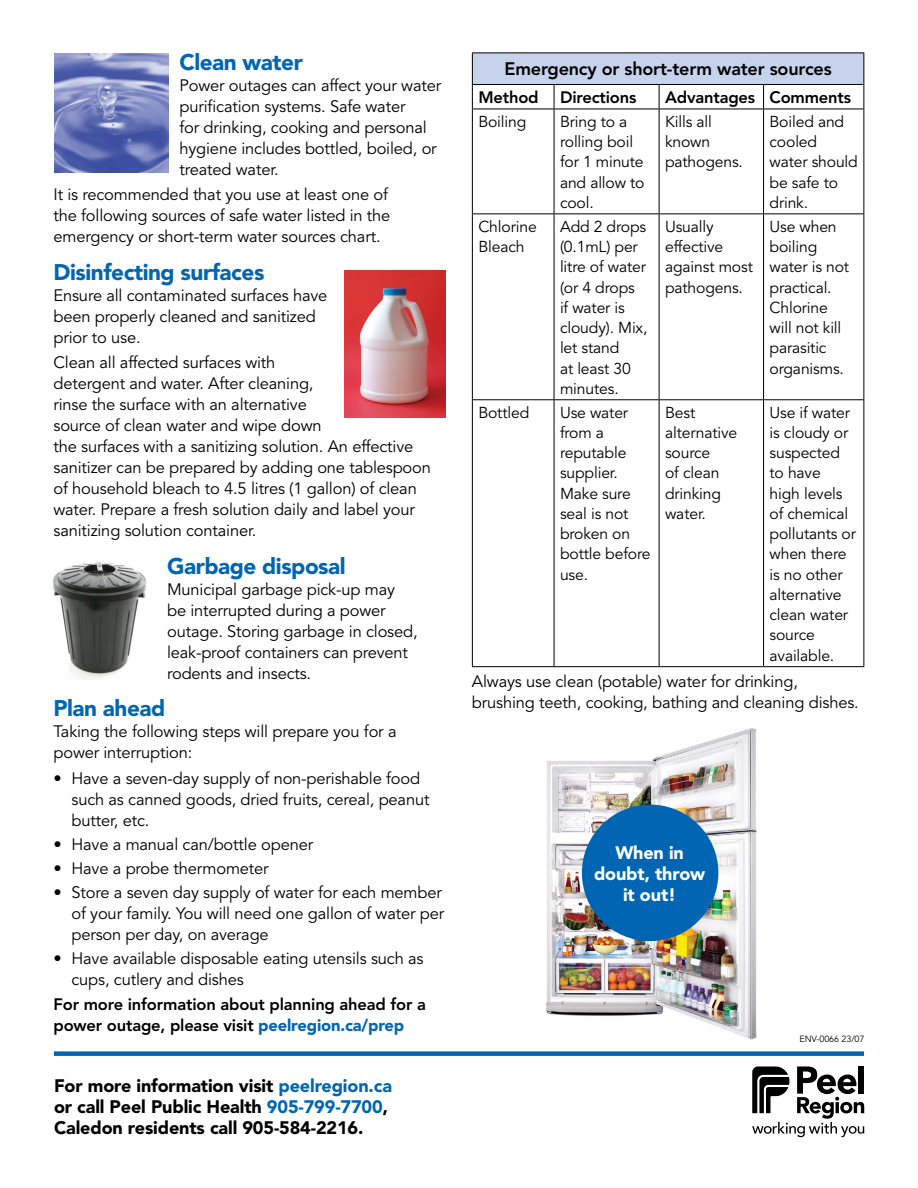
<style>
.page{position:relative;width:918px;height:1188px;background:#fff}
.page>*{position:absolute;margin:0;border:0;box-sizing:border-box;transform-origin:0 0}
.t1{font:900 22.5px "Avenir LT Std";letter-spacing:-.02em;color:#0066b3}
.t2{font:900 18px/21px "Avenir LT Std";letter-spacing:-.005em;color:#000}
.t3{font:800 18px "Avenir LT Std";letter-spacing:-.01em;color:#000}
.t4{font:900 18px/21px "Avenir LT Std";letter-spacing:-.005em;color:#fff;text-align:center}
.t5{font:16.5px/21px "Avenir LT Std";letter-spacing:-.01em;color:#000}
.t6{font:800 16.5px/21px "Avenir LT Std";letter-spacing:-.01em;color:#000}
.t7{font:15.75px/20.2px "Avenir LT Std";letter-spacing:-.01em;color:#000}
.t8{font:9px "Avenir LT Std";letter-spacing:-.01em;color:#000}
.s1{font-weight:900;color:#0066b3}
.s2{color:#0066b3}
</style>
<div class="page">
<img style="left:546px;top:728px;width:211px;height:312px">
<div style="left:582px;top:805px;width:136px;height:136px;background:#0066b3;border-radius:50%"></div>
<div style="left:472px;top:53px;width:392px;height:31px;background:#c7d2ec"></div>
<hr style="left:472px;top:52px;width:82px;height:1px;background:#000">
<hr style="left:472px;top:53px;width:1px;height:31px;background:#000">
<hr style="left:554px;top:52px;width:105px;height:1px;background:#000">
<hr style="left:659px;top:52px;width:105px;height:1px;background:#000">
<hr style="left:764px;top:52px;width:100px;height:1px;background:#000">
<hr style="left:863px;top:53px;width:1px;height:31px;background:#000">
<hr style="left:472px;top:84px;width:82px;height:1px;background:#000">
<svg style="left:472px;top:85px;width:1px;height:24px"></svg>
<hr style="left:554px;top:84px;width:105px;height:1px;background:#000">
<svg style="left:554px;top:85px;width:1px;height:24px"></svg>
<hr style="left:659px;top:84px;width:105px;height:1px;background:#000">
<svg style="left:659px;top:85px;width:1px;height:24px"></svg>
<hr style="left:764px;top:84px;width:100px;height:1px;background:#000">
<svg style="left:763px;top:85px;width:1px;height:24px"></svg>
<svg style="left:863px;top:85px;width:1px;height:24px"></svg>
<hr style="left:472px;top:109px;width:82px;height:1px;background:#000">
<hr style="left:472px;top:109px;width:1px;height:104px;background:#000">
<hr style="left:554px;top:109px;width:105px;height:1px;background:#000">
<hr style="left:554px;top:109px;width:1px;height:104px;background:#000">
<hr style="left:659px;top:109px;width:105px;height:1px;background:#000">
<hr style="left:659px;top:109px;width:1px;height:104px;background:#000">
<hr style="left:764px;top:109px;width:100px;height:1px;background:#000">
<hr style="left:763px;top:109px;width:1px;height:104px;background:#000">
<hr style="left:863px;top:109px;width:1px;height:104px;background:#000">
<hr style="left:472px;top:213px;width:82px;height:1px;background:#000">
<hr style="left:472px;top:214px;width:1px;height:185px;background:#000">
<hr style="left:554px;top:213px;width:105px;height:1px;background:#000">
<hr style="left:554px;top:214px;width:1px;height:185px;background:#000">
<hr style="left:659px;top:213px;width:105px;height:1px;background:#000">
<hr style="left:659px;top:214px;width:1px;height:185px;background:#000">
<hr style="left:764px;top:213px;width:100px;height:1px;background:#000">
<hr style="left:763px;top:214px;width:1px;height:185px;background:#000">
<hr style="left:863px;top:214px;width:1px;height:185px;background:#000">
<hr style="left:472px;top:399px;width:82px;height:1px;background:#000">
<hr style="left:472px;top:400px;width:1px;height:266px;background:#000">
<hr style="left:554px;top:399px;width:105px;height:1px;background:#000">
<hr style="left:554px;top:400px;width:1px;height:266px;background:#000">
<hr style="left:659px;top:399px;width:105px;height:1px;background:#000">
<hr style="left:659px;top:400px;width:1px;height:266px;background:#000">
<hr style="left:764px;top:399px;width:100px;height:1px;background:#000">
<hr style="left:763px;top:400px;width:1px;height:266px;background:#000">
<hr style="left:863px;top:400px;width:1px;height:266px;background:#000">
<hr style="left:472px;top:666px;width:82px;height:1px;background:#000">
<hr style="left:554px;top:666px;width:105px;height:1px;background:#000">
<hr style="left:659px;top:666px;width:105px;height:1px;background:#000">
<hr style="left:764px;top:666px;width:100px;height:1px;background:#000">
<svg style="left:752px;top:1066px;width:112px;height:71px"></svg>
<div style="left:54px;top:1051px;width:810px;height:5px;background:#0066b3"></div>
<img style="left:54px;top:53px;width:115px;height:119px">
<img style="left:52px;top:562px;width:95px;height:117px">
<img style="left:345px;top:270px;width:101px;height:148px">
<h1 class="t1" style="left:179px;top:48px;width:125px">Clean water</h1>
<p class="t5" style="left:179px;top:75px;width:263px">Power outages can affect your water purification systems. Safe water<br>for drinking, cooking and personal hygiene includes bottled, boiled, or treated water.</p>
<p class="t5" style="left:53px;top:184px;width:338px">It is recommended that you use at least one of the following sources of safe water listed in the emergency or short-term water sources chart.</p>
<h1 class="t1" style="left:53px;top:258px;width:213px">Disinfecting surfaces</h1>
<p class="t5" style="left:53px;top:285px;width:275px">Ensure all contaminated surfaces have been properly cleaned and sanitized prior to use.</p>
<p class="t5" style="left:53px;top:352px;width:379px">Clean all affected surfaces with<br>detergent and water. After cleaning,<br>rinse the surface with an alternative<br>source of clean water and wipe down<br>the surfaces with a sanitizing solution. An effective sanitizer can be prepared by adding one tablespoon of household bleach to 4.5 litres (1 gallon) of clean water. Prepare a fresh solution daily and label your sanitizing solution container.</p>
<h1 class="t1" style="left:167px;top:552px;width:180px">Garbage disposal</h1>
<p class="t5" style="left:167px;top:579px;width:252px">Municipal garbage pick-up may be interrupted during a power outage. Storing garbage in closed, leak-proof containers can prevent rodents and insects.</p>
<h1 class="t1" style="left:53px;top:695px;width:113px">Plan ahead</h1>
<p class="t5" style="left:53px;top:721px;width:345px">Taking the following steps will prepare you for a power interruption:</p>
<p class="t5" style="left:71px;top:768px;width:360px;text-indent:-18px">• Have a seven-day supply of non-perishable food such as canned goods, dried fruits, cereal, peanut butter, etc.</p>
<p class="t5" style="left:53px;top:834px;width:261px">• Have a manual can/bottle opener</p>
<p class="t5" style="left:53px;top:858px;width:217px">• Have a probe thermometer</p>
<p class="t5" style="left:71px;top:882px;width:374px;text-indent:-18px">• Store a seven day supply of water for each member of your family. You will need one gallon of water per person per day, on average</p>
<p class="t5" style="left:71px;top:948px;width:354px;text-indent:-18px">• Have available disposable eating utensils such as cups, cutlery and dishes</p>
<p class="t6" style="left:53px;top:994px;width:374px">For more information about planning ahead for a power outage, please visit <span class="s1">peelregion.ca/prep</span></p>
<p class="t2" style="left:54px;top:1075px;width:340px">For more information visit <span class="s2">peelregion.ca </span>or call Peel Public Health <span class="s2">905-799-7700</span>,<br>Caledon residents call 905-584-2216.</p>
<p class="t3" style="left:505px;top:59px;width:329px">Emergency or short-term water sources</p>
<p class="t6" style="left:478px;top:87px;width:62px">Method</p>
<p class="t6" style="left:560px;top:87px;width:78px">Directions</p>
<p class="t6" style="left:665px;top:87px;width:188px">Advantages Comments</p>
<p class="t7" style="left:478px;top:112px;width:50px">Boiling</p>
<p class="t7" style="left:560px;top:112px;width:86px">Bring to a rolling boil for 1 minute and allow to cool.</p>
<p class="t7" style="left:665px;top:112px;width:79px">Kills all known pathogens.</p>
<p class="t7" style="left:770px;top:112px;width:90px">Boiled and cooled water should be safe to drink.</p>
<p class="t7" style="left:478px;top:217px;width:60px">Chlorine<br>Bleach</p>
<p class="t7" style="left:560px;top:217px;width:89px">Add 2 drops (0.1mL) per litre of water (or 4 drops<br>if water is cloudy). Mix, let stand<br>at least 30 minutes.</p>
<p class="t7" style="left:665px;top:217px;width:89px">Usually effective against most pathogens.</p>
<p class="t7" style="left:770px;top:217px;width:81px">Use when boiling water is not practical.<br>Chlorine will not kill parasitic organisms.</p>
<p class="t7" style="left:478px;top:403px;width:52px">Bottled</p>
<p class="t7" style="left:560px;top:403px;width:92px">Use water from a reputable supplier.<br>Make sure seal is not broken on bottle before use.</p>
<p class="t7" style="left:665px;top:403px;width:74px">Best alternative source<br>of clean drinking water.</p>
<p class="t7" style="left:770px;top:403px;width:88px">Use if water is cloudy or suspected to have<br>high levels of chemical pollutants or when there is no other alternative clean water source available.</p>
<p class="t5" style="left:472px;top:671px;width:388px">Always use clean (potable) water for drinking, brushing teeth, cooking, bathing and cleaning dishes.</p>
<p class="t4" style="left:594px;top:842px;width:113px">When in doubt, throw it out!</p>
<p class="t8" style="left:799px;top:1034px;width:67px">ENV-0066 23/07</p>
</div>
